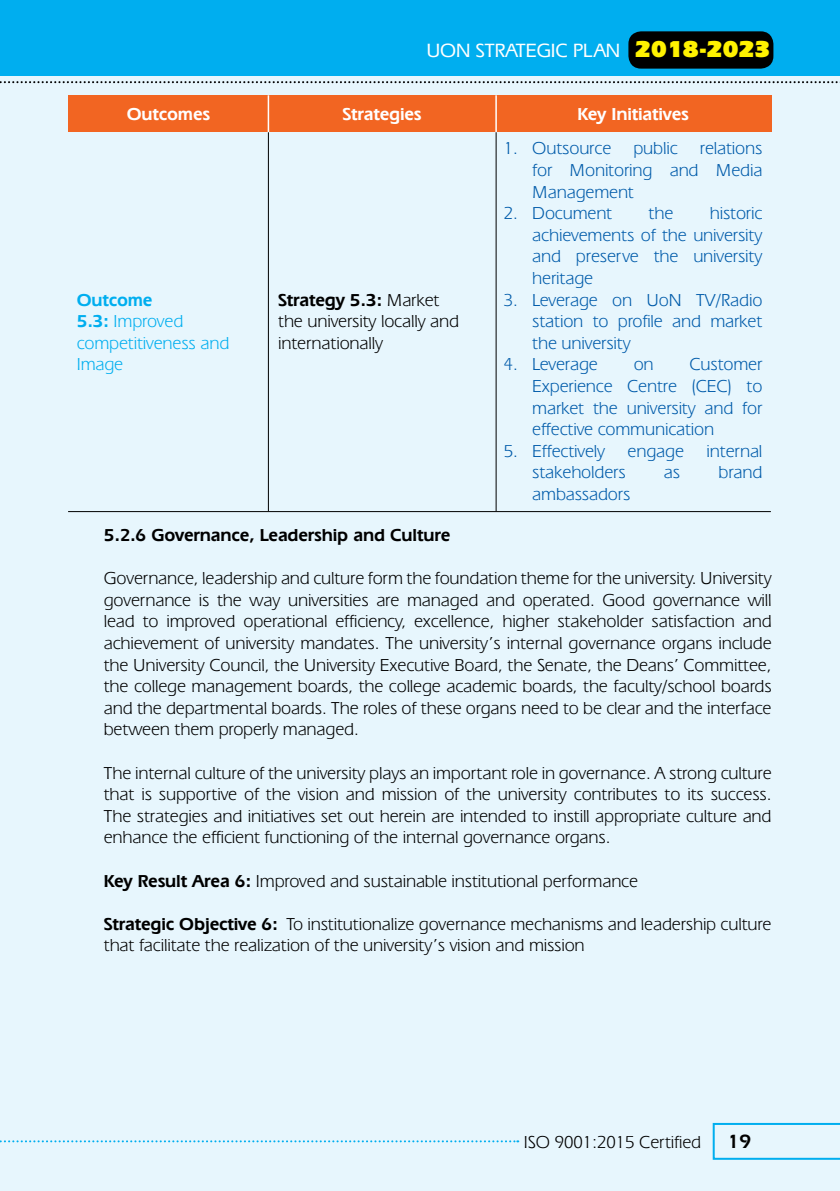
<style>
.page{position:relative;width:840px;height:1191px;background:#fff}
.page>*{position:absolute;margin:0;border:0;box-sizing:border-box;transform-origin:0 0}
.t1{font:900 24px "Eras IT Cby BT";color:#fff200}
.t2{font:500 20px "Eras IT Cby BT";color:#fff}
.t3{font:600 20px "Eras IT Cby BT";color:#000}
.t4{font:18px/21.6px "Eras IT Cby BT";color:#000}
.t5{font:18px/21.6px "Eras IT Cby BT";color:#005baa;text-align:justify}
.t6{font:18px/21.6px "Eras IT Cby BT";color:#00aeef}
.t7{font:600 18px "Eras IT Cby BT";color:#000}
.t8{font:600 18px "Eras IT Cby BT";color:#fff}
.s1{font-weight:600}
</style>
<div class="page">
<div style="left:0;top:0;width:839px;height:1191px;background:#e7f6fd"></div>
<div style="left:0;top:0;width:839px;height:76px;background:#00aeef"></div>
<svg style="left:712px;top:1123px;width:127px;height:36px"></svg>
<svg style="left:0;top:81px;width:840px;height:2px"></svg>
<svg style="left:0;top:1140px;width:518px;height:2px"></svg>
<div style="left:628px;top:31px;width:145px;height:38px;background:#000;border-radius:13px"></div>
<div style="left:68px;top:95px;width:703px;height:37px;background:#f26522"></div>
<hr style="left:268px;top:132px;width:1px;height:379px;background:#000">
<hr style="left:495px;top:132px;width:1px;height:379px;background:#000">
<hr style="left:267px;top:95px;width:2px;height:37px;background:#fff">
<hr style="left:495px;top:95px;width:1px;height:37px;background:#fff">
<hr style="left:68px;top:511px;width:702px;height:1px;background:#000">
<p class="t2" style="left:427px;top:39px;width:196px">UON STRATEGIC PLAN</p>
<h1 class="t1" style="left:635px;top:34px;width:138px">2018-2023</h1>
<p class="t8" style="left:127px;top:102px;width:86px">Outcomes</p>
<p class="t8" style="left:342px;top:102px;width:81px">Strategies</p>
<p class="t8" style="left:577px;top:102px;width:114px">Key Initiatives</p>
<p class="t5" style="left:532px;top:137px;width:232px;text-indent:-28px">1. Outsource public relations for Monitoring and Media Management</p>
<p class="t5" style="left:504px;top:202px;width:111px">2. Document</p>
<p class="t5" style="left:648px;top:202px;width:27px">the</p>
<p class="t5" style="left:532px;top:202px;width:232px;text-indent:177px">historic achievements of the university and preserve the university heritage</p>
<p class="t5" style="left:532px;top:288px;width:232px;text-indent:-28px">3. Leverage on UoN TV/Radio station to profile and market the university</p>
<p class="t5" style="left:504px;top:353px;width:96px">4. Leverage</p>
<p class="t5" style="left:633px;top:353px;width:22px">on</p>
<p class="t6" style="left:77px;top:288px;width:155px"><span class="s1">Outcome<br>5.3:</span> Improved competitiveness and<br>Image</p>
<p class="t4" style="left:278px;top:288px;width:183px"><span class="s1">Strategy 5.3:</span> Market the university locally and internationally</p>
<p class="t5" style="left:532px;top:353px;width:232px;text-indent:157px">Customer Experience Centre (CEC) to market the university and for effective communication</p>
<p class="t5" style="left:504px;top:440px;width:103px">5. Effectively</p>
<p class="t5" style="left:627px;top:440px;width:137px">engage internal</p>
<p class="t5" style="left:532px;top:461px;width:96px">stakeholders</p>
<p class="t5" style="left:664px;top:461px;width:19px">as</p>
<p class="t5" style="left:718px;top:461px;width:46px">brand</p>
<p class="t5" style="left:532px;top:483px;width:100px">ambassadors</p>
<p class="t7" style="left:104px;top:524px;width:349px">5.2.6 Governance, Leadership and Culture</p>
<p class="t4" style="left:104px;top:567px;width:670px;text-align:justify">Governance, leadership and culture form the foundation theme for the university. University governance is the way universities are managed and operated. Good governance will lead to improved operational efficiency, excellence, higher stakeholder satisfaction and achievement of university mandates. The university’s internal governance organs include the University Council, the University Executive Board, the Senate, the Deans’ Committee, the college management boards, the college academic boards, the faculty/school boards and the departmental boards. The roles of these organs need to be clear and the interface between them properly managed.</p>
<p class="t4" style="left:104px;top:761px;width:670px;text-align:justify">The internal culture of the university plays an important role in governance. A strong culture that is supportive of the vision and mission of the university contributes to its success.<br>The strategies and initiatives set out herein are intended to instill appropriate culture and enhance the efficient functioning of the internal governance organs.</p>
<p class="t4" style="left:104px;top:869px;width:536px"><span class="s1">Key Result Area 6:</span> Improved and sustainable institutional performance</p>
<p class="t4" style="left:104px;top:912px;width:670px"><span class="s1">Strategic Objective 6:</span> To institutionalize governance mechanisms and leadership culture that facilitate the realization of the university’s vision and mission</p>
<p class="t4" style="left:524px;top:1130px;width:180px">ISO 9001:2015 Certified</p>
<p class="t3" style="left:727px;top:1129px;width:26px">19</p>
</div>
